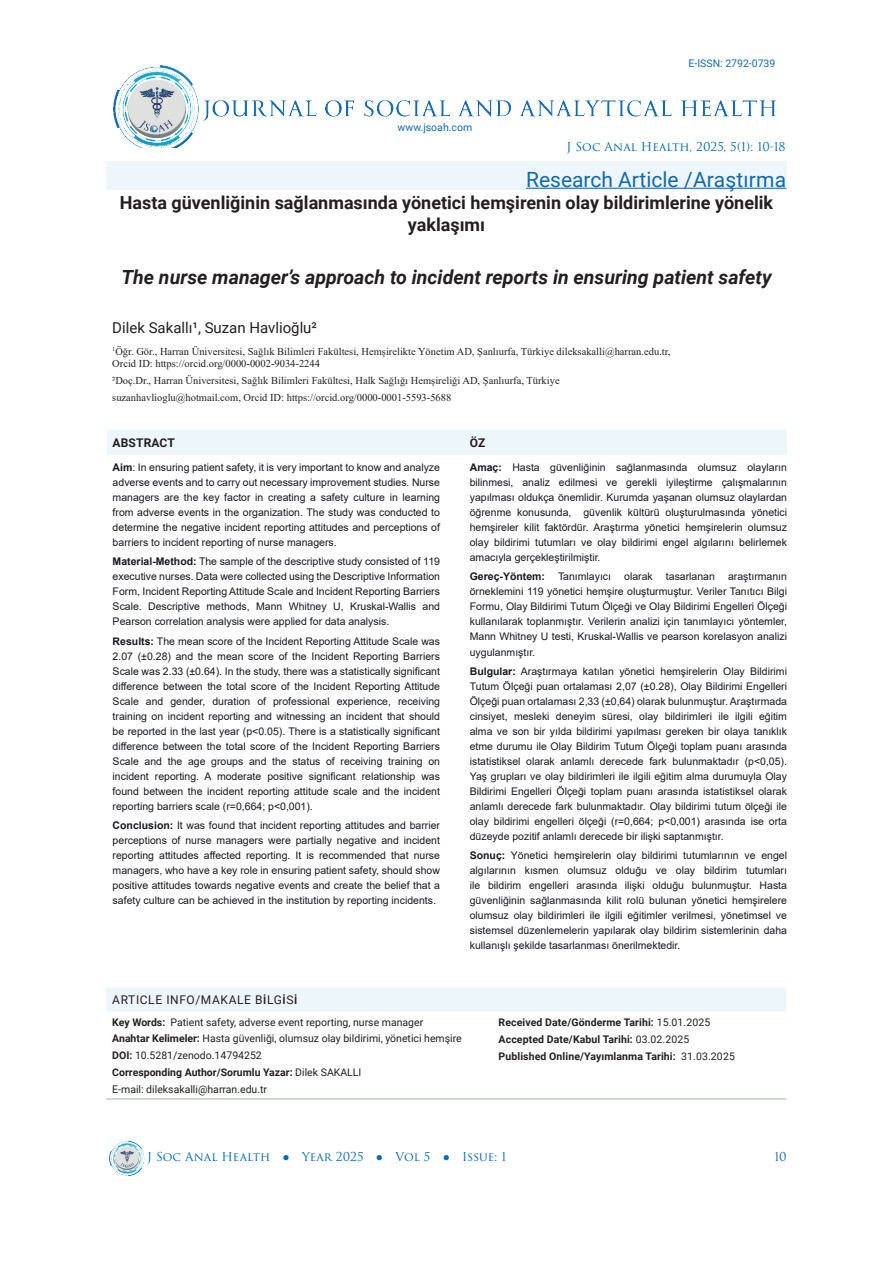
<style>
.page{position:relative;width:893px;height:1263px;background:#fff}
.page>*{position:absolute;margin:0;border:0;box-sizing:border-box;transform-origin:0 0}
.t1{font:21px "Roboto";color:#1168b3}
.t2{font:italic 700 19.5px "Roboto";color:#231f20}
.t3{font:700 18px/21.6px "Roboto";color:#231f20;text-align:center}
.t4{font:15px "Roboto";color:#231f20}
.t5{font:12px "Trajan Pro 3";color:#016ab6}
.t6{font:12px "Roboto";letter-spacing:.05em;color:#231f20}
.t7{font:700 12px "Roboto";letter-spacing:.01em;color:#231f20}
.t8{font:12px "Trajan Pro 3";color:#1168b3}
.t9{font:10.5px/15px "Arial";color:#15181c;text-align:justify}
.t10{font:10.5px/12.6px "Times New Roman";color:#231f20}
.t11{font:10.5px/16.8px "Roboto";color:#231f20}
.t12{font:700 10.5px/17.1px "Roboto";letter-spacing:.01em;color:#231f20}
.t13{font:10.5px "Roboto";color:#116cb6}
.s1{font-weight:700}
.s2{font-family:"Calibri";font-weight:700}
.s3{font-weight:400}
.s4{font-family:"Sylfaen"}
</style>
<div class="page">
<img style="left:113px;top:65px;width:663px;height:83px">
<img style="left:109px;top:1140px;width:36px;height:36px">
<div style="left:106px;top:162px;width:680px;height:28px;background:#edf7fb"></div>
<hr style="left:526px;top:188px;width:260px;height:1px;background:#1168b3">
<div style="left:107px;top:430px;width:680px;height:25px;background:#edf7fb"></div>
<div style="left:106px;top:988px;width:680px;height:24px;background:#edf7fb"></div>
<hr style="left:106px;top:1098px;width:393px;height:2px;background:#c7ccc4">
<hr style="left:499px;top:1098px;width:287px;height:2px;background:#c7ccc4">
<p class="t13" style="left:398px;top:120px;width:76px">www.jsoah.com</p>
<p class="t13" style="left:688px;top:56px;width:88px">E-ISSN: 2792-0739</p>
<p class="t5" style="left:566px;top:139px;width:221px">J Soc Anal Health, 2025, 5(1): 10-18</p>
<h1 class="t1" style="left:526px;top:165px;width:262px">Research Article /Araştırma</h1>
<h3 class="t3" style="left:120px;top:191px;width:655px">Hasta güvenliğinin sağlanmasında yönetici hemşirenin olay bildirimlerine yönelik yaklaşımı</h3>
<h2 class="t2" style="left:121px;top:263px;width:652px">The nurse manager’s approach to incident reports in ensuring patient safety</h2>
<h3 class="t4" style="left:112px;top:318px;width:206px">Dilek Sakallı¹, Suzan Havlioğlu²</h3>
<p class="t10" style="left:112px;top:344px;width:560px"><sup>1</sup>Öğr. Gör., Harran Üniversitesi, Sağlık Bilimleri Fakültesi, Hemşirelikte Yönetim AD, Şanlıurfa, Türkiye dileksakalli@harran.edu.tr,<br>Orcid ID: https://orcid.org/0000-0002-9034-2244</p>
<p class="t10" style="left:112px;top:372px;width:449px;line-height:16.8px">2Doç.Dr., Harran Üniversitesi, Sağlık Bilimleri Fakültesi, Halk Sağlığı Hemşireliği AD, Şanlıurfa, Türkiye suzanhavlioglu@hotmail.com, Orcid ID: https://orcid.org/0000-0001-5593-5688</p>
<p class="t7" style="left:113px;top:434px;width:64px">ABSTRACT</p>
<p class="t7" style="left:470px;top:434px;width:17px">ÖZ</p>
<p class="t9" style="left:113px;top:460px;width:329px"><span class="s1">Aim</span>: In ensuring patient safety, it is very important to know and analyze adverse events and to carry out necessary improvement studies. Nurse managers are the key factor in creating a safety culture in learning from adverse events in the organization. The study was conducted to determine the negative incident reporting attitudes and perceptions of barriers to incident reporting of nurse managers.</p>
<p class="t9" style="left:113px;top:554px;width:329px"><span class="s1">Material-Method:</span> The sample of the descriptive study consisted of 119 executive nurses. Data were collected using the Descriptive Information Form, Incident Reporting Attitude Scale and Incident Reporting Barriers Scale. Descriptive methods, Mann Whitney U, Kruskal-Wallis and Pearson correlation analysis were applied for data analysis.</p>
<p class="t9" style="left:113px;top:633px;width:329px"><span class="s1">Results:</span> The mean score of the Incident Reporting Attitude Scale was 2.07 (±0.28) and the mean score of the Incident Reporting Barriers Scale was 2.33 (±0.64). In the study, there was a statistically significant difference between the total score of the Incident Reporting Attitude Scale and gender, duration of professional experience, receiving training on incident reporting and witnessing an incident that should be reported in the last year (p&lt;0.05). There is a statistically significant difference between the total score of the Incident Reporting Barriers Scale and the age groups and the status of receiving training on incident reporting. A moderate positive significant relationship was found between the incident reporting attitude scale and the incident reporting barriers scale (r=0,664; p&lt;0,001).</p>
<p class="t9" style="left:113px;top:818px;width:329px"><span class="s1">Conclusion:</span> It was found that incident reporting attitudes and barrier perceptions of nurse managers were partially negative and incident reporting attitudes affected reporting. It is recommended that nurse managers, who have a key role in ensuring patient safety, should show positive attitudes towards negative events and create the belief that a safety culture can be achieved in the institution by reporting incidents.</p>
<p class="t9" style="left:470px;top:460px;width:319px"><span class="s1">Amaç:</span> Hasta güvenliğinin sağlanmasında olumsuz olayların bilinmesi, analiz edilmesi ve gerekli iyileştirme çalışmalarının yapılması oldukça önemlidir. Kurumda yaşanan olumsuz olaylardan öğrenme konusunda, güvenlik kültürü oluşturulmasında yönetici hemşireler kilit faktördür. Araştırma yönetici hemşirelerin olumsuz olay bildirimi tutumları ve olay bildirimi engel algılarını belirlemek amacıyla gerçekleştirilmiştir.</p>
<p class="t9" style="left:470px;top:569px;width:319px"><span class="s1">Gereç-Yöntem:</span> Tanımlayıcı olarak tasarlanan araştırmanın örneklemini 119 yönetici hemşire oluşturmuştur. Veriler Tanıtıcı Bilgi Formu, Olay Bildirimi Tutum Ölçeği ve Olay Bildirimi Engelleri Ölçeği kullanılarak toplanmıştır. Verilerin analizi için tanımlayıcı yöntemler, Mann Whitney U testi, Kruskal-Wallis ve pearson korelasyon analizi uygulanmıştır.</p>
<p class="t9" style="left:470px;top:663px;width:319px"><span class="s1">Bulgular:</span> Araştırmaya katılan yönetici hemşirelerin Olay Bildirimi Tutum Ölçeği puan ortalaması 2,07 (±0.28), Olay Bildirimi Engelleri Ölçeği puan ortalaması 2,33 (±0,64) olarak bulunmuştur. Araştırmada cinsiyet, mesleki deneyim süresi, olay bildirimleri ile ilgili eğitim alma ve son bir yılda bildirimi yapılması gereken bir olaya tanıklık etme durumu ile Olay Bildirim Tutum Ölçeği toplam puanı arasında istatistiksel olarak anlamlı derecede fark bulunmaktadır (p&lt;0,05).<br>Yaş grupları ve olay bildirimleri ile ilgili eğitim alma durumuyla Olay Bildirimi Engelleri Ölçeği toplam puanı arasında istatistiksel olarak anlamlı derecede fark bulunmaktadır. Olay bildirimi tutum ölçeği ile olay bildirimi engelleri ölçeği (r=0,664; p&lt;0,001) arasında ise orta düzeyde pozitif anlamlı derecede bir ilişki saptanmıştır.</p>
<p class="t9" style="left:470px;top:848px;width:319px"><span class="s1">Sonuç:</span> Yönetici hemşirelerin olay bildirimi tutumlarının ve engel algılarının kısmen olumsuz olduğu ve olay bildirim tutumları ile bildirim engelleri arasında ilişki olduğu bulunmuştur. Hasta güvenliğinin sağlanmasında kilit rolü bulunan yönetici hemşirelere olumsuz olay bildirimleri ile ilgili eğitimler verilmesi, yönetimsel ve sistemsel düzenlemelerin yapılarak olay bildirim sistemlerinin daha kullanışlı şekilde tasarlanması önerilmektedir.</p>
<p class="t6" style="left:112px;top:991px;width:186px">ARTICLE INFO/MAKALE B<span class="s2">İ</span>LG<span class="s2">İ</span>S<span class="s2">İ</span></p>
<p class="t11" style="left:112px;top:1013px;width:351px"><span class="s1">Key Words:</span> Patient safety, adverse event reporting, nurse manager <span class="s1">Anahtar Kelimeler:</span> Hasta güvenliği, olumsuz olay bildirimi, yönetici hemşire <span class="s1">DOI:</span> 10.5281/zenodo.14794252<br><span class="s1">Corresponding Author/Sorumlu Yazar:</span> Dilek SAKALLI<br>E-mail: dileksakalli@harran.edu.tr</p>
<p class="t12" style="left:499px;top:1013px;width:238px">Received Date/Gönderme Tarihi: <span class="s3">15.01.2025<br></span>Accepted Date/Kabul Tarihi: <span class="s3">03.02.2025<br></span>Published Online/Yayımlanma Tarihi: <span class="s3">31.03.2025</span></p>
<p class="t5" style="left:147px;top:1149px;width:361px">J Soc Anal Health <span class="s4">●</span> Year 2025 <span class="s4">●</span> Vol 5 <span class="s4">●</span> Issue: 1</p>
<p class="t8" style="left:774px;top:1149px;width:14px">10</p>
</div>
